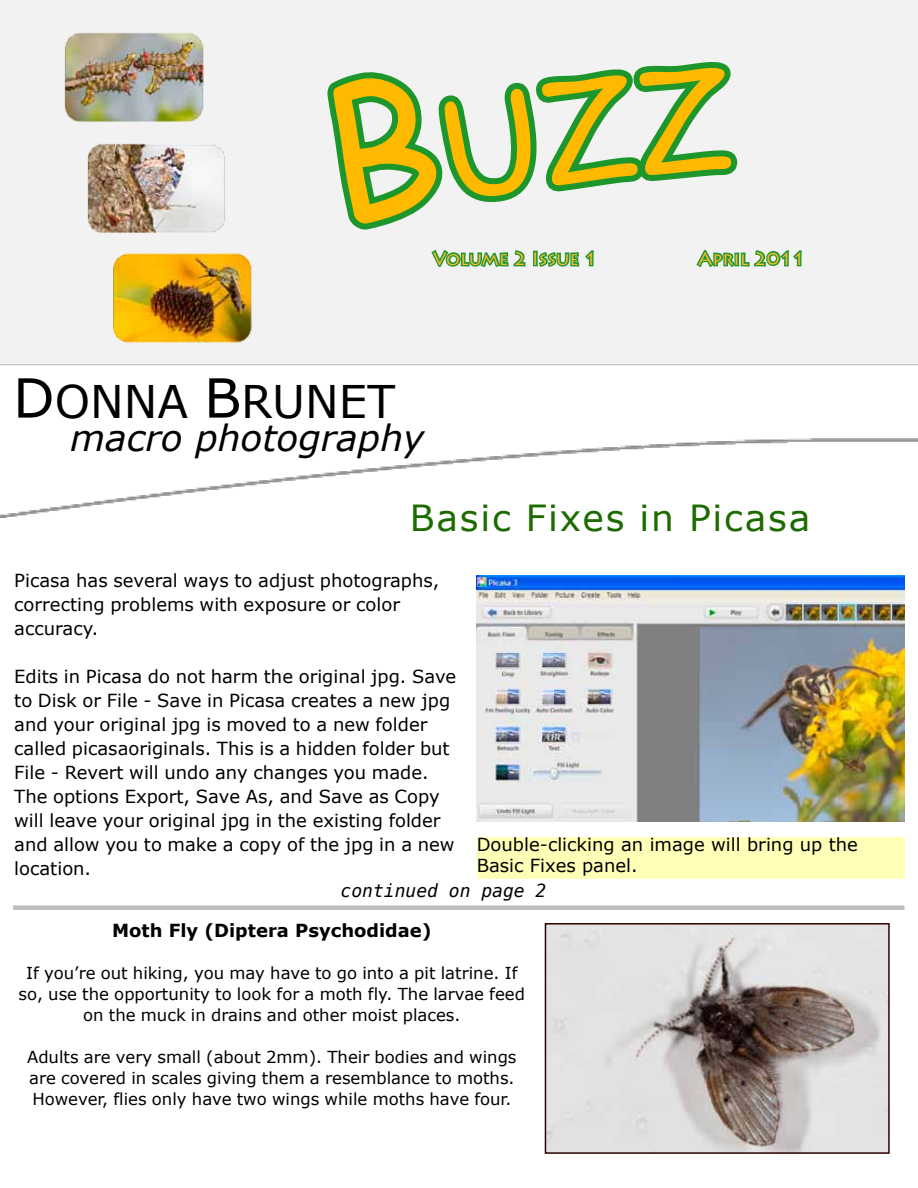
<style>
.page{position:relative;width:918px;height:1188px;background:#fff}
.page>*{position:absolute;margin:0;border:0;box-sizing:border-box;transform-origin:0 0}
.t1{font:45px "Verdana";color:#000}
.t2{font:36px "Verdana";letter-spacing:.05em;color:#1c6a00}
.t3{font:italic 36px "Verdana";color:#000}
.t4{font:18px/24px "Verdana";color:#000}
.t5{font:700 18px "Verdana";color:#000}
.t6{font:18px "Lithos Pro";color:#ffba35}
.t7{font:italic 18px "DejaVu Sans Mono";color:#000}
.t8{font:16.5px/21px "Verdana";color:#000;text-align:center}
.s1{font-size:54px}
</style>
<div class="page">
<img style="left:0;top:0;width:918px;height:518px">
<div style="left:13px;top:905px;width:892px;height:5px;background:#bdbdbb"></div>
<img style="left:548px;top:926px;width:339px;height:225px">
<div style="left:545px;top:923px;width:345px;height:231px;border:2px solid #2e0100"></div>
<img style="left:477px;top:576px;width:428px;height:246px">
<div style="left:477px;top:837px;width:428px;height:41px;background:#ffffb7"></div>
<svg style="left:322px;top:57px;width:481px;height:221px"></svg>
<p class="t6" style="left:433px;top:248px;width:166px">Volume 2 Issue 1</p>
<p class="t6" style="left:698px;top:248px;width:109px">April 2011</p>
<h1 class="t1" style="left:13px;top:370px;width:383px"><span class="s1">D</span>ONNA <span class="s1">B</span>RUNET</h1>
<h2 class="t3" style="left:70px;top:413px;width:356px">macro photography</h2>
<h2 class="t2" style="left:410px;top:493px;width:402px">Basic Fixes in Picasa</h2>
<p class="t4" style="left:14px;top:568px;width:427px">Picasa has several ways to adjust photographs, correcting problems with exposure or color accuracy.</p>
<p class="t4" style="left:14px;top:664px;width:444px">Edits in Picasa do not harm the original jpg. Save to Disk or File - Save in Picasa creates a new jpg and your original jpg is moved to a new folder called picasaoriginals. This is a hidden folder but File - Revert will undo any changes you made.<br>The options Export, Save As, and Save as Copy will leave your original jpg in the existing folder and allow you to make a copy of the jpg in a new location.</p>
<p class="t4" style="left:477px;top:834px;width:383px;line-height:21px">Double-clicking an image will bring up the<br>Basic Fixes panel.</p>
<p class="t7" style="left:340px;top:879px;width:207px">continued on page 2</p>
<p class="t5" style="left:112px;top:918px;width:321px">Moth Fly (Diptera Psychodidae)</p>
<p class="t8" style="left:19px;top:962px;width:508px">If you’re out hiking, you may have to go into a pit latrine. If so, use the opportunity to look for a moth fly. The larvae feed on the muck in drains and other moist places.</p>
<p class="t8" style="left:27px;top:1046px;width:491px;text-align:justify">Adults are very small (about 2mm). Their bodies and wings are covered in scales giving them a resemblance to moths.<br>However, flies only have two wings while moths have four.</p>
</div>
